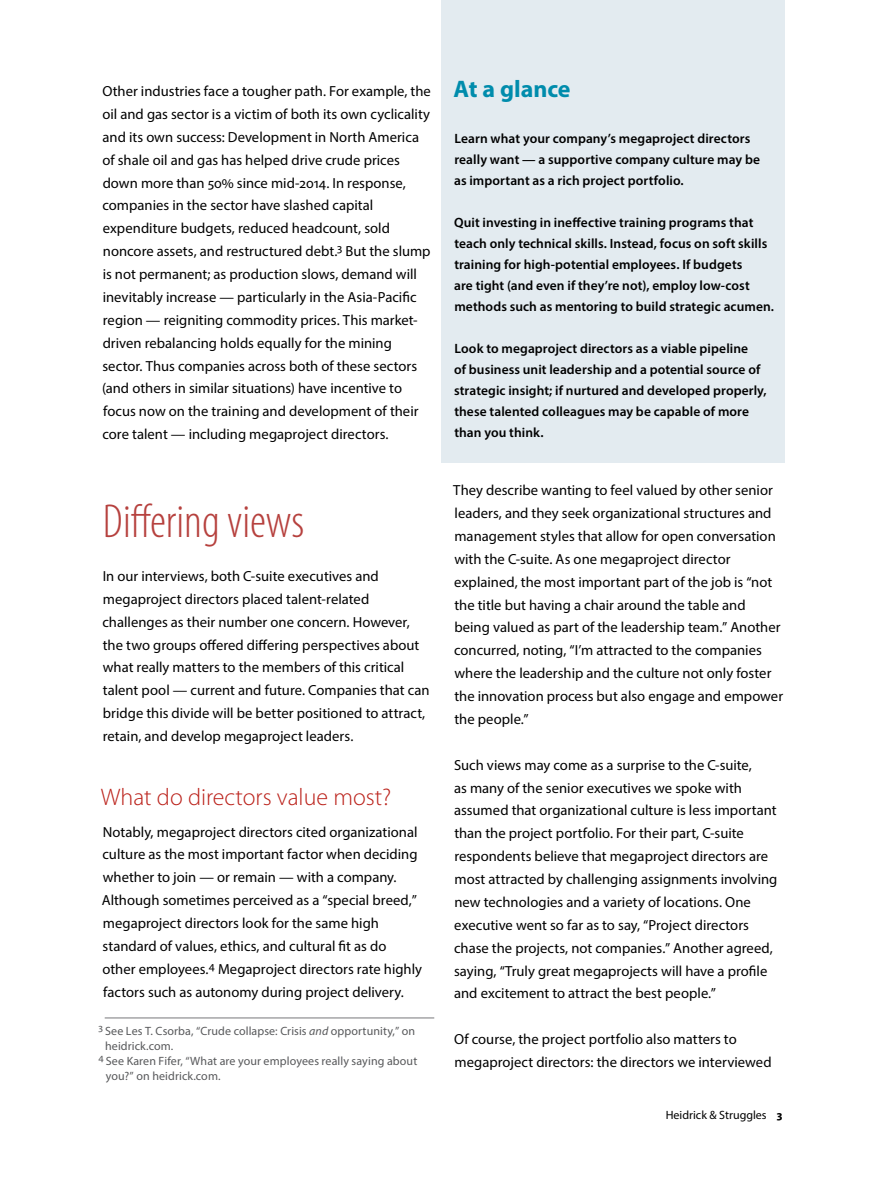
<style>
.page{position:relative;width:893px;height:1188px;background:#fff}
.page>*{position:absolute;margin:0;border:0;box-sizing:border-box;transform-origin:0 0}
.t1{font:300 condensed 48px "Myriad Pro";color:#b6413e}
.t2{font:300 24px "Myriad Pro";color:#bb221b}
.t3{font:700 24px "Myriad Pro";color:#008cac}
.t4{font:14.7px/22.8px "Myriad Pro";color:#000}
.t5{font:600 13.5px/21px "Myriad Pro";letter-spacing:.005em;color:#000}
.t6{font:12px "Myriad Pro";letter-spacing:.01em;color:#58595b}
.t7{font:12px "Myriad Pro";color:#000}
.s1{font-style:italic}
.s2{font-weight:700}
</style>
<div class="page">
<hr style="left:105px;top:1018px;width:329px;height:1px;background:#77787b">
<div style="left:441px;top:0;width:343px;height:463px;background:#e0e9ef"></div>
<p class="t4" style="left:102px;top:79px;width:330px">Other industries face a tougher path. For example, the oil and gas sector is a victim of both its own cyclicality and its own success: Development in North America of shale oil and gas has helped drive crude prices down more than 50% since mid-2014. In response, companies in the sector have slashed capital expenditure budgets, reduced headcount, sold noncore assets, and restructured debt.<sup>3</sup> But the slump is not permanent; as production slows, demand will inevitably increase — particularly in the Asia-Pacific region — reigniting commodity prices. This market&shy;driven rebalancing holds equally for the mining sector. Thus companies across both of these sectors (and others in similar situations) have incentive to focus now on the training and development of their core talent — including megaproject directors.</p>
<h1 class="t1" style="left:103px;top:495px;width:203px">Differing views</h1>
<p class="t4" style="left:102px;top:564px;width:329px">In our interviews, both C-suite executives and megaproject directors placed talent-related challenges as their number one concern. However, the two groups offered differing perspectives about what really matters to the members of this critical talent pool — current and future. Companies that can bridge this divide will be better positioned to attract, retain, and develop megaproject leaders.</p>
<h2 class="t2" style="left:101px;top:784px;width:292px">What do directors value most?</h2>
<p class="t4" style="left:102px;top:820px;width:322px">Notably, megaproject directors cited organizational culture as the most important factor when deciding whether to join — or remain — with a company.<br>Although sometimes perceived as a “special breed,” megaproject directors look for the same high standard of values, ethics, and cultural fit as do other employees.<sup>4</sup> Megaproject directors rate highly factors such as autonomy during project delivery.</p>
<p class="t6" style="left:98px;top:1024px;width:318px"><sup>3</sup> See Les T. Csorba, “Crude collapse: Crisis <span class="s1">and</span> opportunity,” on</p>
<p class="t6" style="left:105px;top:1039px;width:70px">heidrick.com.</p>
<p class="t6" style="left:98px;top:1054px;width:320px"><sup>4</sup> See Karen Fifer, “What are your employees really saying about</p>
<p class="t6" style="left:106px;top:1069px;width:116px">you?” on heidrick.com.</p>
<h2 class="t3" style="left:454px;top:73px;width:119px">At a glance</h2>
<p class="t5" style="left:454px;top:128px;width:307px">Learn what your company’s megaproject directors really want — a supportive company culture may be as important as a rich project portfolio.</p>
<p class="t5" style="left:454px;top:212px;width:322px">Quit investing in ineffective training programs that teach only technical skills. Instead, focus on soft skills training for high-potential employees. If budgets<br>are tight (and even if they’re not), employ low-cost methods such as mentoring to build strategic acumen.</p>
<p class="t5" style="left:454px;top:338px;width:314px">Look to megaproject directors as a viable pipeline<br>of business unit leadership and a potential source of strategic insight; if nurtured and developed properly, these talented colleagues may be capable of more than you think.</p>
<p class="t4" style="left:453px;top:479px;width:331px">They describe wanting to feel valued by other senior leaders, and they seek organizational structures and management styles that allow for open conversation with the C-suite. As one megaproject director explained, the most important part of the job is “not the title but having a chair around the table and being valued as part of the leadership team.” Another concurred, noting, “I’m attracted to the companies where the leadership and the culture not only foster the innovation process but also engage and empower the people.”</p>
<p class="t4" style="left:454px;top:753px;width:325px">Such views may come as a surprise to the C-suite,<br>as many of the senior executives we spoke with assumed that organizational culture is less important than the project portfolio. For their part, C-suite respondents believe that megaproject directors are most attracted by challenging assignments involving new technologies and a variety of locations. One executive went so far as to say, “Project directors chase the projects, not companies.” Another agreed, saying, “Truly great megaprojects will have a profile and excitement to attract the best people.”</p>
<p class="t4" style="left:454px;top:1028px;width:319px">Of course, the project portfolio also matters to megaproject directors: the directors we interviewed</p>
<p class="t7" style="left:666px;top:1108px;width:118px">Heidrick &amp; Struggles <span class="s2">3</span></p>
</div>
